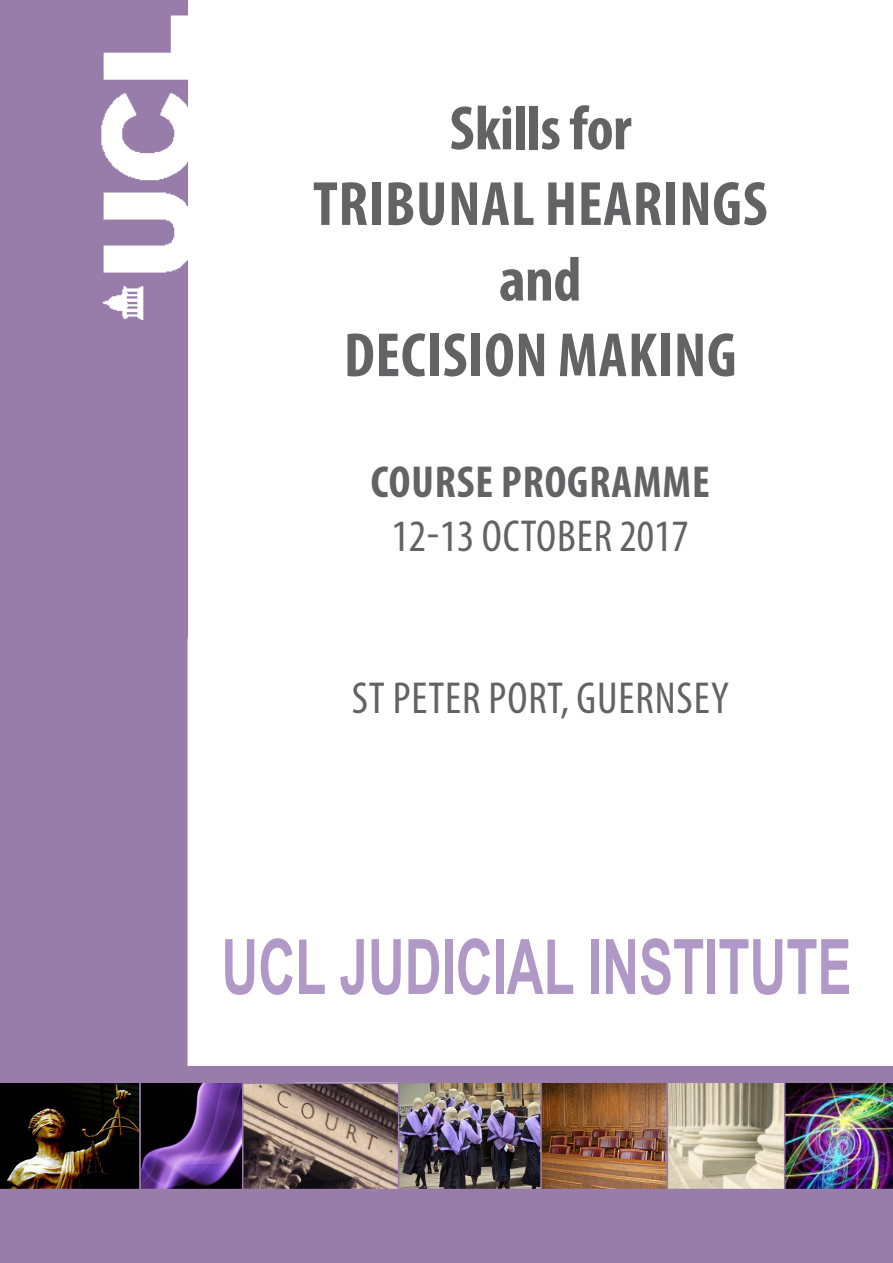
<style>
.page{position:relative;width:893px;height:1263px;background:#fff}
.page>*{position:absolute;margin:0;border:0;box-sizing:border-box;transform-origin:0 0}
.t1{font:700 76.5px "Arial";color:#b098c7;scale:.67 1}
.t2{font:700 condensed 63px "Myriad Pro";letter-spacing:.01em;color:#636366}
.t3{font:700 condensed 63px "Myriad Pro";letter-spacing:-.01em;color:#636366}
.t4{font:condensed 45px "Myriad Pro";letter-spacing:.02em;color:#636366}
.t5{font:condensed 45px "Myriad Pro";color:#636366}
.t6{font:700 condensed 45px "Myriad Pro";letter-spacing:.02em;color:#636366}
</style>
<div class="page">
<img style="left:0;top:0;width:188px;height:632px">
<div style="left:0;top:632px;width:188px;height:434px;background:#987daa"></div>
<img style="left:0;top:1066px;width:893px;height:197px">
<p class="t3" style="left:450px;top:89px;width:183px">Skills for</p>
<p class="t2" style="left:313px;top:165px;width:456px">TRIBUNAL HEARINGS</p>
<p class="t2" style="left:499px;top:240px;width:84px">and</p>
<p class="t2" style="left:344px;top:316px;width:394px">DECISION MAKING</p>
<p class="t6" style="left:371px;top:454px;width:341px">COURSE PROGRAMME</p>
<p class="t5" style="left:392px;top:509px;width:299px">12-13 OCTOBER 2017</p>
<p class="t4" style="left:352px;top:671px;width:378px">ST PETER PORT, GUERNSEY</p>
<p class="t1" style="left:221px;top:916px;width:942px">UCL JUDICIAL INSTITUTE</p>
</div>
